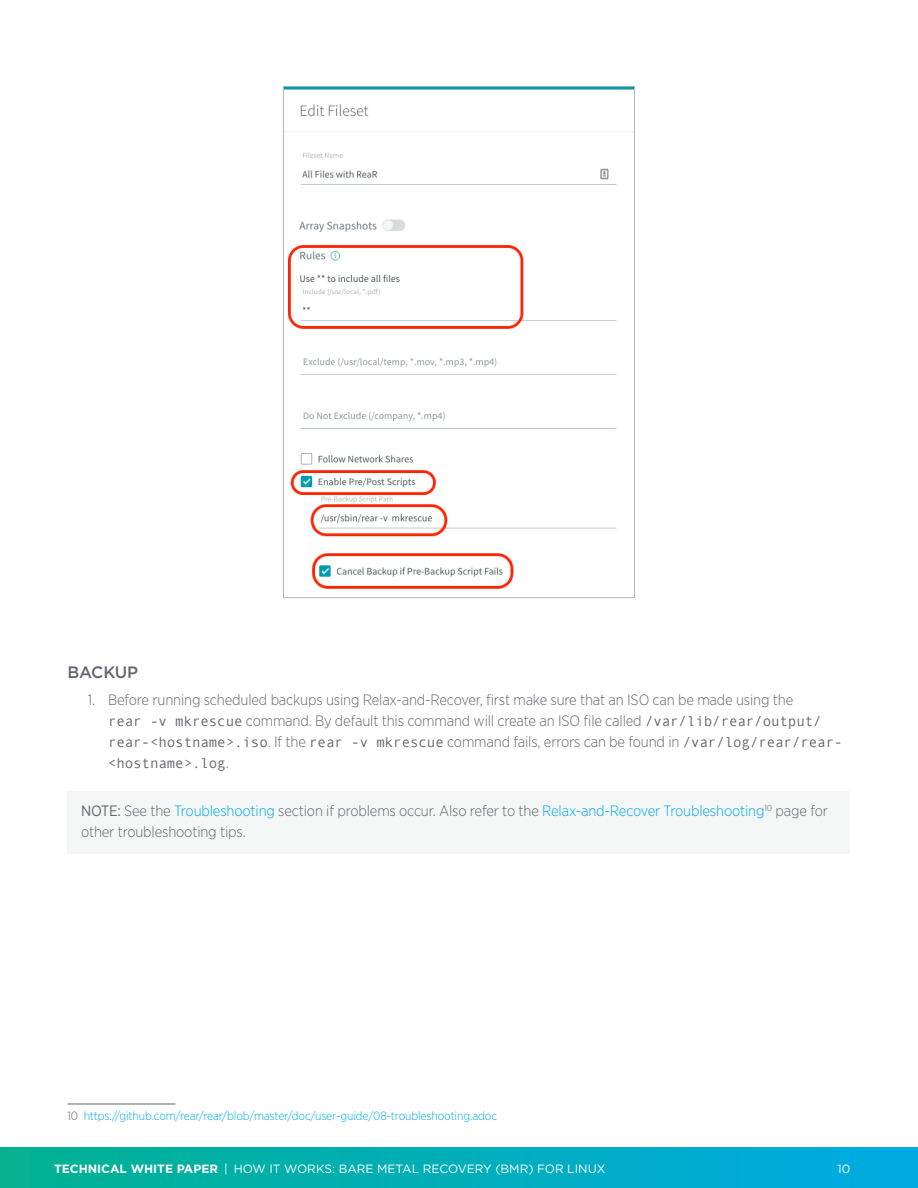
<style>
.page{position:relative;width:918px;height:1188px;background:#fff}
.page>*{position:absolute;margin:0;border:0;box-sizing:border-box;transform-origin:0 0}
.TechMkt_h2{font:500 16.5px "Gotham";letter-spacing:-.015em;color:#62666f}
.TechMkt_note_graybox{font:300 15px/21px "Gotham Narrow";letter-spacing:-.01em;color:#62666f}
.t1{font:14.25px/21px "Andale Mono";letter-spacing:-.01em;color:#62666f}
.Footnotes{font:300 12px "Gotham Narrow";letter-spacing:-.01em;color:#00abe7}
.t2{font:12px "Gotham";color:#fff}
.s1{font-family:"Andale Mono";font-weight:400;font-size:14.25px}
.s2{font-family:"Gotham Narrow";font-weight:300;font-size:15px}
.s3{font-weight:400}
.s4{color:#00abe7}
.s5{color:#62666f}
.s6{font-weight:700}
</style>
<div class="page">
<div style="left:0;top:1148px;width:918px;height:40px;background:linear-gradient(to right,#01b190,#00aae4)"></div>
<div style="left:68px;top:791px;width:782px;height:63px;background:#f5f6f6"></div>
<img style="left:285px;top:88px;width:348px;height:501px">
<hr style="left:68px;top:1104px;width:108px;height:1px;background:#62666f">
<p class="TechMkt_h2" style="left:68px;top:661px;width:72px">BACKUP</p>
<p class="TechMkt_note_graybox" style="left:108px;top:689px;width:715px;text-indent:-20px">1. Before running scheduled backups using Relax-and-Recover, first make sure that an ISO can be made using the <span class="s1">rear -v mkrescue</span> command. By default this command will create an ISO file called <span class="s1">/var/lib/rear/output/</span></p>
<p class="t1" style="left:108px;top:731px;width:736px">rear-&lt;hostname&gt;.iso<span class="s2">. If the</span> rear -v mkrescue <span class="s2">command fails, errors can be found in</span> /var/log/rear/rear-&lt;hostname&gt;.log<span class="s2">.</span></p>
<p class="TechMkt_note_graybox" style="left:81px;top:800px;width:748px"><span class="s3">NOTE:</span> See the <span class="s4">Troubleshooting</span> section if problems occur. Also refer to the <span class="s4">Relax-and-Recover Troubleshooting</span><sup>10</sup> page for other troubleshooting tips.</p>
<p class="Footnotes" style="left:68px;top:1109px;width:431px"><span class="s5">10</span> https://github.com/rear/rear/blob/master/doc/user-guide/08-troubleshooting.adoc</p>
<p class="t2" style="left:54px;top:1161px;width:553px"><span class="s6">TECHNICAL WHITE PAPER</span> | HOW IT WORKS: BARE METAL RECOVERY (BMR) FOR LINUX</p>
<p class="t2" style="left:838px;top:1161px;width:14px">10</p>
</div>
